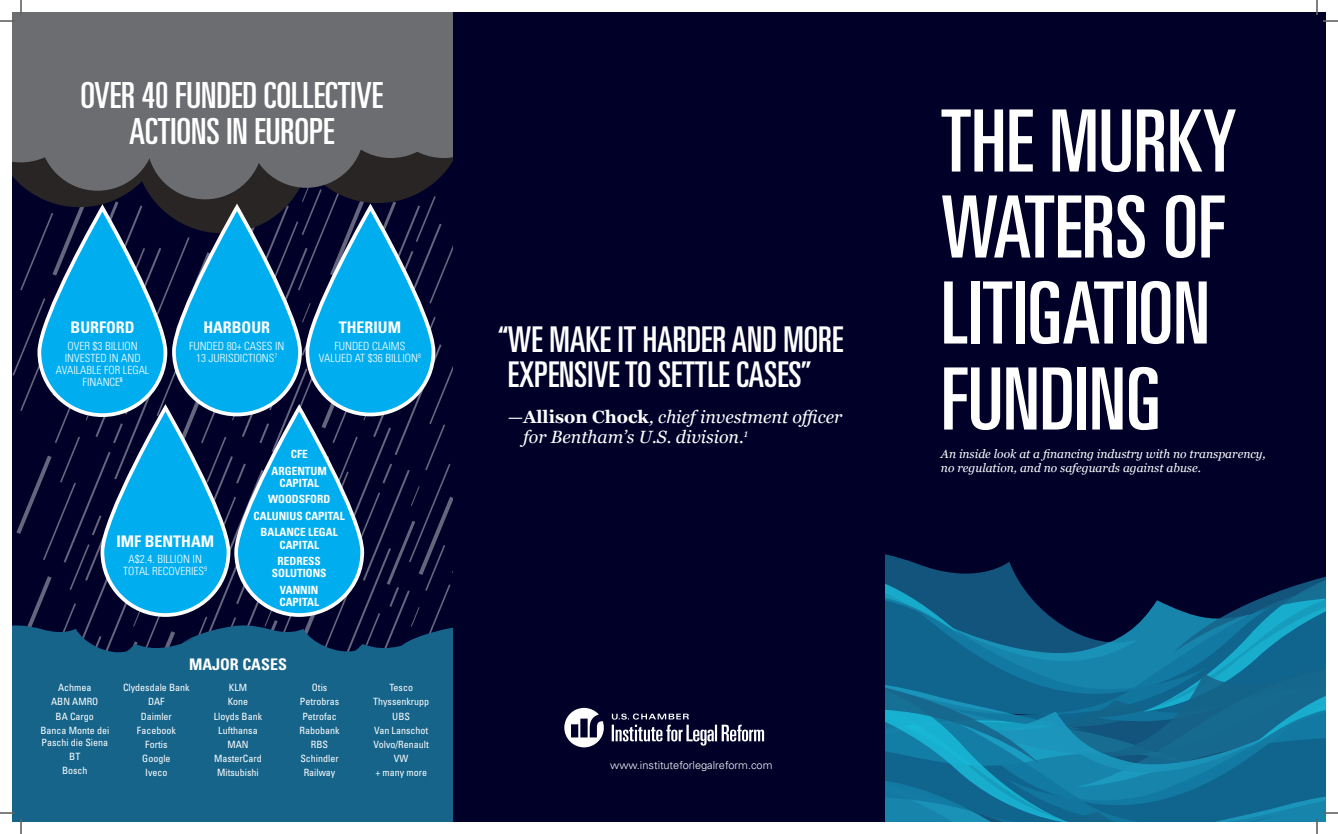
<style>
.page{position:relative;width:1338px;height:834px;background:#fff}
.page>*{position:absolute;margin:0;border:0;box-sizing:border-box;transform-origin:0 0}
.t1{font:ultra-condensed 86px/86px "Univers";color:#fff}
.Body{font:ultra-condensed 36px/36px "Univers";color:#fff;text-align:center}
.Body-2{font:ultra-condensed 35.5px/35.5px "Univers";color:#fff}
.Body-3{font:italic 17.7px/20.7px "Georgia";color:#fff}
.Bullets{font:700 condensed 16px "Univers";color:#fff}
.t2{font:italic 12px/14px "Georgia";color:#fff}
.t3{font:300 condensed 11.3px/12.2px "Univers";color:#fff;text-align:center}
.t4{font:700 condensed 11.3px/16.5px "Univers";color:#fff;text-align:center}
.Bullets-2{font:300 11px "Univers";color:#fff}
.List{font:condensed 10px/12px "Univers";color:#fff}
.Bullets-3{font:condensed 10px "Univers";color:#fff}
.s1{font-weight:700;font-style:normal}
</style>
<div class="page">
<div style="left:12px;top:12px;width:873px;height:810px;background:#000029"></div>
<div style="left:885px;top:12px;width:441px;height:810px;background:#000029"></div>
<hr style="left:885px;top:12px;width:441px;height:1px;background:#606160">
<svg style="left:564px;top:708px;width:40px;height:39px"></svg>
<svg style="left:612px;top:714px;width:152px;height:32px"></svg>
<div style="left:12px;top:724px;width:441px;height:98px;background:#16648a"></div>
<svg style="left:0;top:0;width:453px;height:724px"></svg>
<svg style="left:0;top:812px;width:22px;height:22px"></svg>
<svg style="left:1316px;top:0;width:22px;height:22px"></svg>
<svg style="left:885px;top:554px;width:453px;height:280px"></svg>
<p class="Body" style="left:81px;top:77px;width:304px">OVER 40 FUNDED COLLECTIVE<br>ACTIONS IN EUROPE</p>
<p class="Bullets" style="left:71px;top:318px;width:66px">BURFORD</p>
<p class="t3" style="left:56px;top:339px;width:95px">OVER $3 BILLION<br>INVESTED IN AND<br>AVAILABLE FOR LEGAL<br>FINANCE<sup>6</sup></p>
<p class="Bullets" style="left:203px;top:318px;width:68px">HARBOUR</p>
<p class="t3" style="left:189px;top:340px;width:97px">FUNDED 80+ CASES IN<br>13 JURISDICTIONS<sup>7</sup></p>
<p class="Bullets" style="left:339px;top:318px;width:64px">THERIUM</p>
<p class="t3" style="left:319px;top:340px;width:104px">FUNDED CLAIMS<br>VALUED AT $36 BILLION<sup>8</sup></p>
<p class="Bullets" style="left:116px;top:531px;width:99px">IMF BENTHAM</p>
<p class="t3" style="left:123px;top:553px;width:85px">A$2.4. BILLION IN<br>TOTAL RECOVERIES<sup>9</sup></p>
<p class="t4" style="left:272px;top:446px;width:57px">CFE<br>ARGENTUM</p>
<p class="t4" style="left:254px;top:475px;width:93px">CAPITAL<br>WOODSFORD<br>CALUNIUS CAPITAL<br>BALANCE LEGAL</p>
<p class="t4" style="left:278px;top:536px;width:45px;text-align:left">CAPITAL<br>REDRESS</p>
<p class="t4" style="left:272px;top:565px;width:56px">SOLUTIONS<br>VANNIN</p>
<p class="t4" style="left:279px;top:594px;width:41px">CAPITAL</p>
<p class="List" style="left:58px;top:682px;width:35px">Achmea</p>
<p class="List" style="left:51px;top:696px;width:49px">ABN AMRO</p>
<p class="List" style="left:56px;top:710px;width:40px">BA Cargo</p>
<p class="List" style="left:40px;top:724px;width:70px">Banca Monte dei<br>Paschi die Siena</p>
<p class="List" style="left:69px;top:750px;width:13px">BT</p>
<p class="List" style="left:62px;top:764px;width:27px">Bosch</p>
<p class="Bullets" style="left:189px;top:655px;width:99px">MAJOR CASES</p>
<p class="List" style="left:123px;top:682px;width:68px">Clydesdale Bank</p>
<p class="List" style="left:148px;top:696px;width:18px">DAF</p>
<p class="List" style="left:141px;top:710px;width:33px">Daimler</p>
<p class="List" style="left:137px;top:724px;width:40px">Facebook</p>
<p class="List" style="left:145px;top:738px;width:24px">Fortis</p>
<p class="List" style="left:142px;top:752px;width:30px">Google</p>
<p class="List" style="left:145px;top:766px;width:24px">Iveco</p>
<p class="List" style="left:229px;top:682px;width:20px">KLM</p>
<p class="List" style="left:228px;top:696px;width:22px">Kone</p>
<p class="List" style="left:214px;top:710px;width:50px">Lloyds Bank</p>
<p class="List" style="left:218px;top:724px;width:41px">Lufthansa</p>
<p class="List" style="left:227px;top:738px;width:23px">MAN</p>
<p class="List" style="left:214px;top:752px;width:49px">MasterCard</p>
<p class="List" style="left:217px;top:766px;width:43px">Mitsubishi</p>
<p class="List" style="left:312px;top:682px;width:17px">Otis</p>
<p class="List" style="left:300px;top:696px;width:41px">Petrobras</p>
<p class="List" style="left:302px;top:710px;width:36px">Petrofac</p>
<p class="List" style="left:300px;top:724px;width:41px">Rabobank</p>
<p class="List" style="left:311px;top:738px;width:19px">RBS</p>
<p class="List" style="left:300px;top:752px;width:40px">Schindler</p>
<p class="List" style="left:304px;top:766px;width:33px">Railway</p>
<p class="List" style="left:389px;top:682px;width:25px">Tesco</p>
<p class="List" style="left:373px;top:696px;width:58px">Thyssenkrupp</p>
<p class="List" style="left:392px;top:710px;width:19px">UBS</p>
<p class="List" style="left:374px;top:724px;width:56px">Van Lanschot</p>
<p class="List" style="left:374px;top:738px;width:57px">Volvo/Renault</p>
<p class="List" style="left:394px;top:752px;width:16px">VW</p>
<p class="Bullets-3" style="left:375px;top:766px;width:53px">+ many more</p>
<p class="Body-2" style="left:498px;top:321px;width:347px">“WE MAKE IT HARDER AND MORE<br>EXPENSIVE TO SETTLE CASES”</p>
<p class="Body-3" style="left:523px;top:405px;width:321px;text-indent:-15px">—<span class="s1">Allison Chock</span>, chief investment officer for Bentham’s U.S. division.<sup>1</sup></p>
<p class="Bullets-2" style="left:610px;top:759px;width:164px">www.instituteforlegalreform.com</p>
<p class="t1" style="left:941px;top:98px;width:298px">THE MURKY<br>WATERS OF<br>LITIGATION<br>FUNDING</p>
<p class="t2" style="left:941px;top:446px;width:326px">An inside look at a financing industry with no transparency, no regulation, and no safeguards against abuse.</p>
</div>
